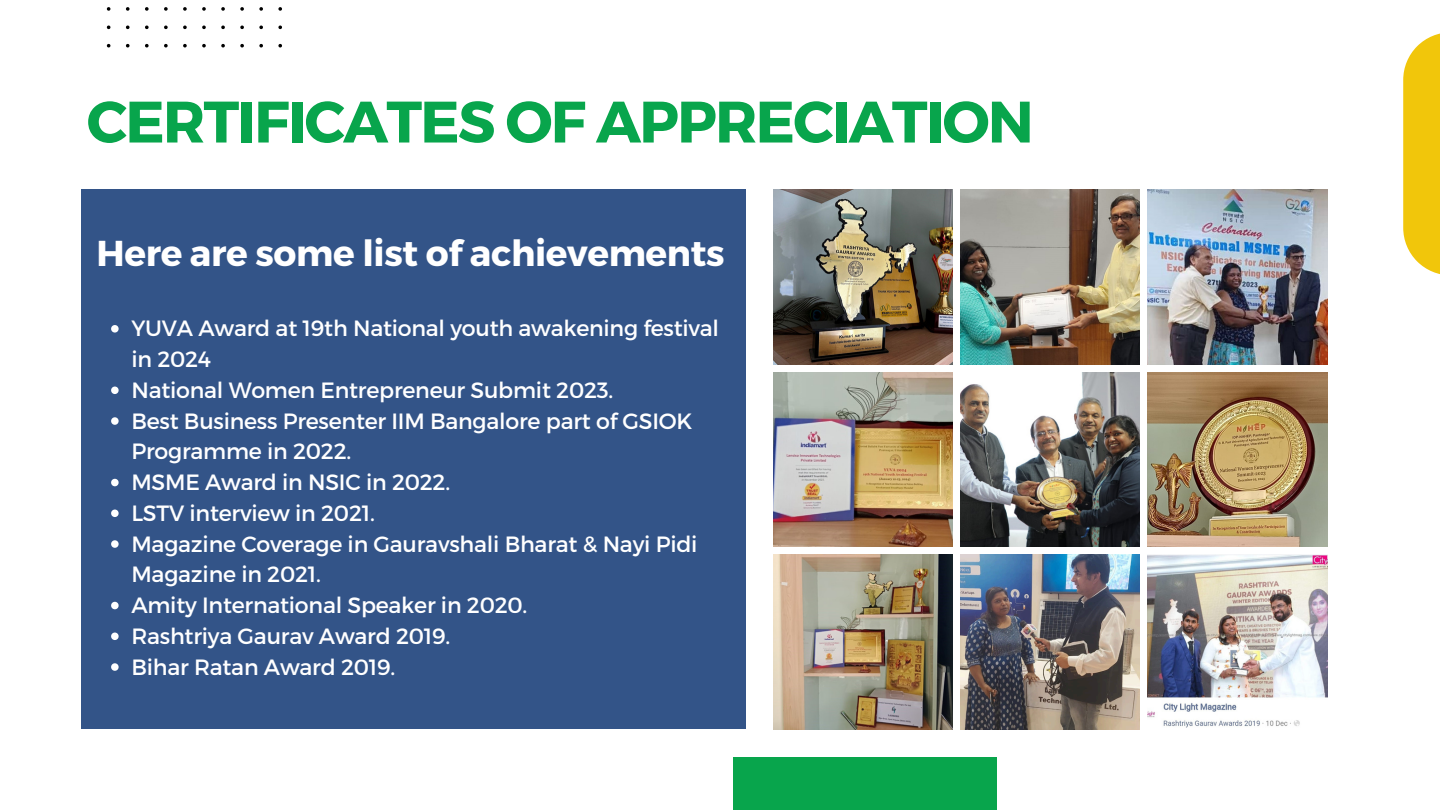
<style>
.page{position:relative;width:1440px;height:810px;background:#fff}
.page>*{position:absolute;margin:0;border:0;box-sizing:border-box;transform-origin:0 0}
.t1{font:700 58.4px "Montserrat";letter-spacing:-.03em;color:#08a54c}
.t2{font:700 36px "Montserrat";letter-spacing:-.01em;color:#fff}
.t3{font:22.1px/30.8px "Montserrat";letter-spacing:-.01em;color:#fff}
</style>
<div class="page">
<img style="left:774px;top:190px;width:179px;height:175px">
<img style="left:960px;top:190px;width:180px;height:175px">
<img style="left:774px;top:372px;width:179px;height:175px">
<img style="left:960px;top:372px;width:180px;height:175px">
<img style="left:1147px;top:554px;width:180px;height:174px">
<img style="left:960px;top:554px;width:180px;height:175px">
<img style="left:1147px;top:190px;width:180px;height:175px">
<img style="left:1147px;top:372px;width:180px;height:175px">
<img style="left:774px;top:554px;width:179px;height:175px">
<div style="left:733px;top:758px;width:263px;height:52px;background:#08a54c"></div>
<div style="left:1403px;top:32px;width:37px;height:243px;background:#f1c60b"></div>
<svg style="left:107px;top:7px;width:175px;height:40px"></svg>
<div style="left:81px;top:190px;width:665px;height:539px;background:#335488"></div>
<svg style="left:111px;top:325px;width:8px;height:8px"></svg>
<svg style="left:111px;top:387px;width:8px;height:7px"></svg>
<svg style="left:111px;top:417px;width:8px;height:8px"></svg>
<svg style="left:111px;top:479px;width:8px;height:7px"></svg>
<svg style="left:111px;top:510px;width:8px;height:7px"></svg>
<svg style="left:111px;top:540px;width:8px;height:8px"></svg>
<svg style="left:111px;top:602px;width:8px;height:7px"></svg>
<svg style="left:111px;top:633px;width:8px;height:7px"></svg>
<svg style="left:111px;top:663px;width:8px;height:8px"></svg>
<p class="t1" style="left:87px;top:84px;width:948px">CERTIFICATES OF APPRECIATION</p>
<p class="t2" style="left:96px;top:230px;width:630px">Here are some list of achievements</p>
<h1 class="t3" style="left:131px;top:312px;width:589px">YUVA Award at 19th National youth awakening festival in 2024</h1>
<h2 class="t3" style="left:131px;top:373px;width:483px">National Women Entrepreneur Submit 2023.</h2>
<p class="t3" style="left:131px;top:404px;width:562px">Best Business Presenter IIM Bangalore part of GSIOK<br>Programme in 2022.</p>
<p class="t3" style="left:131px;top:466px;width:320px">MSME Award in NSIC in 2022.</p>
<p class="t3" style="left:131px;top:496px;width:245px">LSTV interview in 2021.</p>
<p class="t3" style="left:131px;top:527px;width:568px">Magazine Coverage in Gauravshali Bharat &amp; Nayi Pidi<br>Magazine in 2021.</p>
<p class="t3" style="left:131px;top:589px;width:397px">Amity International Speaker in 2020.</p>
<p class="t3" style="left:131px;top:619px;width:320px">Rashtriya Gaurav Award 2019.</p>
<p class="t3" style="left:131px;top:650px;width:265px">Bihar Ratan Award 2019.</p>
</div>
